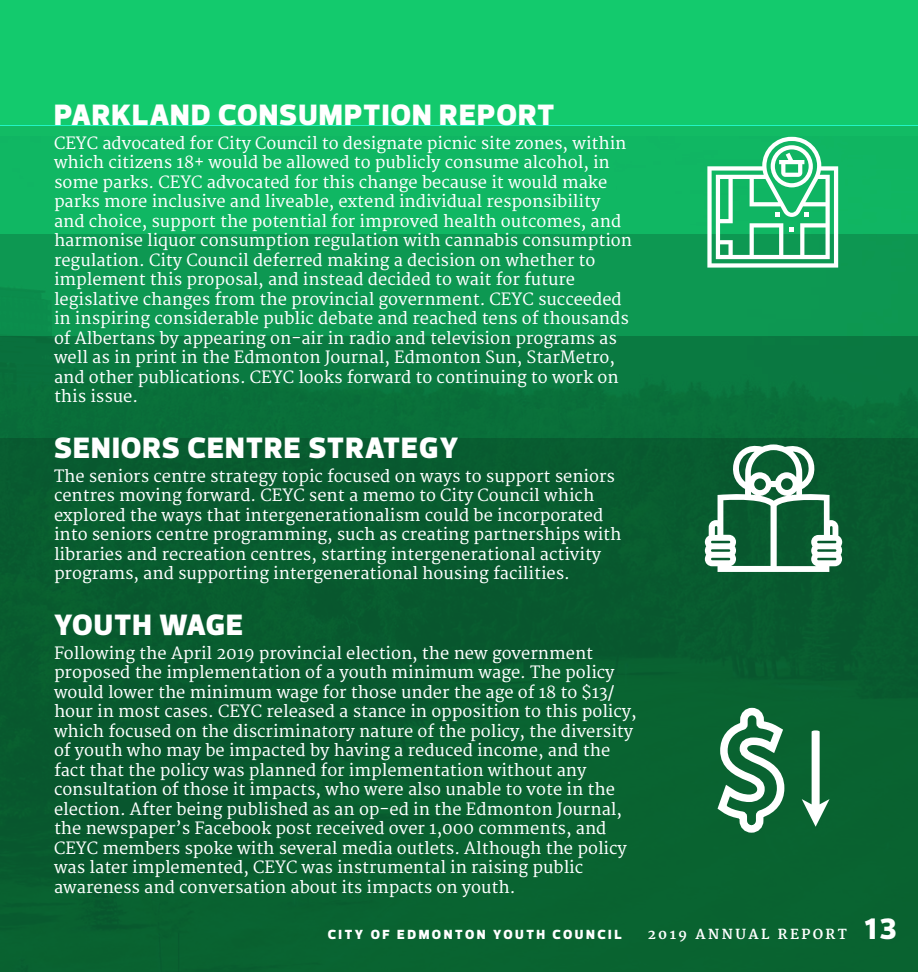
<style>
.page{position:relative;width:918px;height:972px;background:#fff}
.page>*{position:absolute;margin:0;border:0;box-sizing:border-box;transform-origin:0 0}
.t1{font:900 30px "Prelo";letter-spacing:.045em;color:#fff}
.t2{font:16.5px/19.5px "Merriweather";color:#fff}
.t3{font:900 13.5px "Prelo";letter-spacing:.18em;color:#fff}
.t4{font:700 13.5px "Merriweather";letter-spacing:.18em;color:#fff}
</style>
<div class="page">
<div style="left:0;top:437px;width:918px;height:535px;background:#085e30"></div>
<div style="left:0;top:0;width:918px;height:125px;background:#13ca6d"></div>
<div style="left:0;top:125px;width:918px;height:109px;background:#10b763"></div>
<div style="left:0;top:234px;width:918px;height:102px;background:#0d9852"></div>
<div style="left:0;top:336px;width:918px;height:101px;background:#0a723d"></div>
<svg style="left:707px;top:137px;width:131px;height:131px"></svg>
<svg style="left:713px;top:704px;width:75px;height:132px"></svg>
<svg style="left:802px;top:730px;width:28px;height:97px"></svg>
<svg style="left:705px;top:443px;width:137px;height:129px"></svg>
<h1 class="t1" style="left:54px;top:96px;width:502px">PARKLAND CONSUMPTION REPORT</h1>
<p class="t2" style="left:54px;top:134px;width:580px">CEYC advocated for City Council to designate picnic site zones, within which citizens 18+ would be allowed to publicly consume alcohol, in some parks. CEYC advocated for this change because it would make parks more inclusive and liveable, extend individual responsibility and choice, support the potential for improved health outcomes, and harmonise liquor consumption regulation with cannabis consumption regulation. City Council deferred making a decision on whether to implement this proposal, and instead decided to wait for future legislative changes from the provincial government. CEYC succeeded in inspiring considerable public debate and reached tens of thousands of Albertans by appearing on-air in radio and television programs as well as in print in the Edmonton Journal, Edmonton Sun, StarMetro, and other publications. CEYC looks forward to continuing to work on this issue.</p>
<h1 class="t1" style="left:54px;top:429px;width:406px">SENIORS CENTRE STRATEGY</h1>
<p class="t2" style="left:54px;top:467px;width:569px">The seniors centre strategy topic focused on ways to support seniors centres moving forward. CEYC sent a memo to City Council which explored the ways that intergenerationalism could be incorporated into seniors centre programming, such as creating partnerships with libraries and recreation centres, starting intergenerational activity programs, and supporting intergenerational housing facilities.</p>
<h1 class="t1" style="left:54px;top:606px;width:190px">YOUTH WAGE</h1>
<p class="t2" style="left:54px;top:644px;width:584px">Following the April 2019 provincial election, the new government proposed the implementation of a youth minimum wage. The policy would lower the minimum wage for those under the age of 18 to $13/ hour in most cases. CEYC released a stance in opposition to this policy, which focused on the discriminatory nature of the policy, the diversity of youth who may be impacted by having a reduced income, and the fact that the policy was planned for implementation without any consultation of those it impacts, who were also unable to vote in the election. After being published as an op-ed in the Edmonton Journal, the newspaper’s Facebook post received over 1,000 comments, and CEYC members spoke with several media outlets. Although the policy was later implemented, CEYC was instrumental in raising public awareness and conversation about its impacts on youth.</p>
<p class="t3" style="left:328px;top:926px;width:295px">CITY OF EDMONTON YOUTH COUNCIL</p>
<p class="t4" style="left:648px;top:926px;width:201px">2019 ANNUAL REPORT</p>
<h1 class="t1" style="left:865px;top:911px;width:33px">13</h1>
</div>
